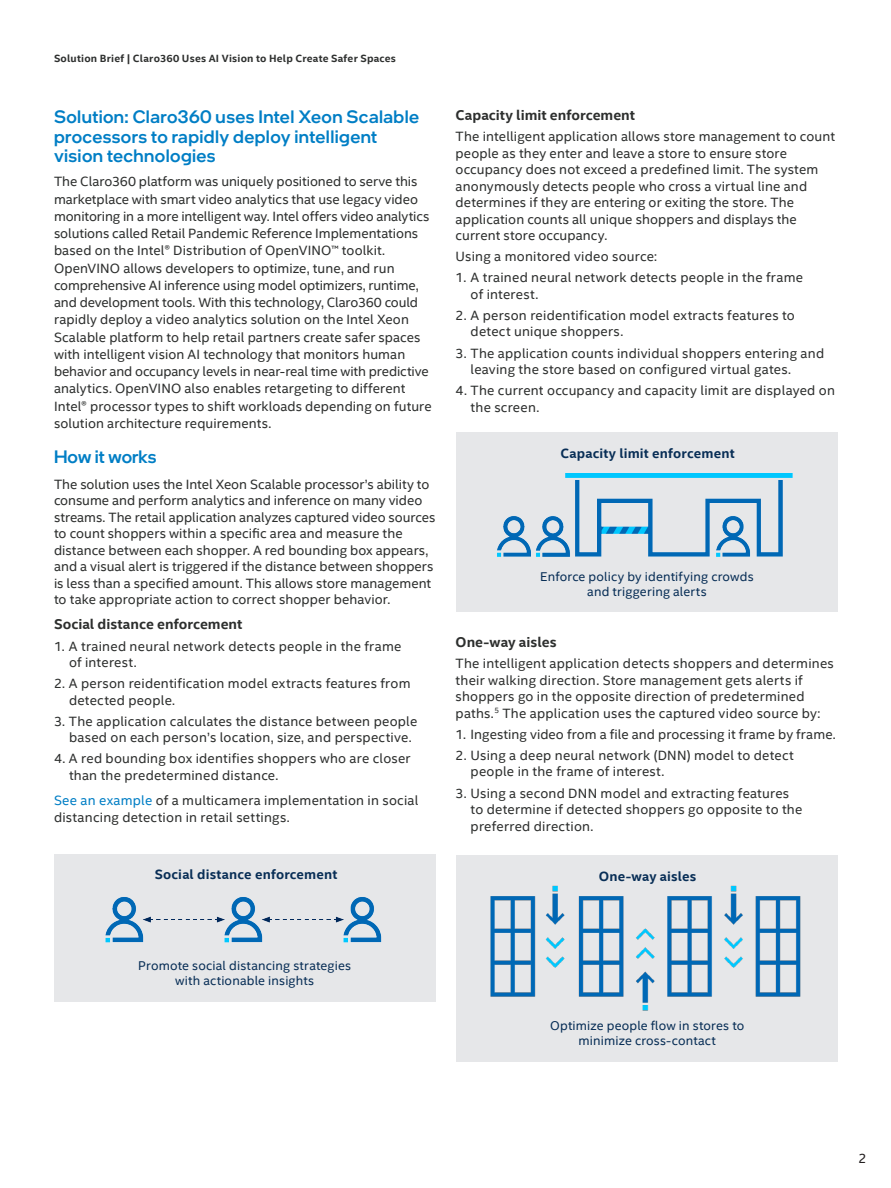
<style>
.page{position:relative;width:891px;height:1188px;background:#fff}
.page>*{position:absolute;margin:0;border:0;box-sizing:border-box;transform-origin:0 0}
.CopyHeaderBlue{font:500 18px/19.5px "Intel One Display";letter-spacing:.02em;color:#007ec5}
.MainCopy___Caption{font:500 18px "Intel One Display";letter-spacing:-.005em;color:#007ec5}
.MainCopy___Caption-2{font:700 14.25px "Intel Clear";color:#2d2f2e}
.MainCopy___Caption-3{font:13.5px/16.5px "Intel Clear";letter-spacing:.01em;color:#2d2f2e}
.Lgl_-_Footnotes_and{font:700 13.5px "Intel Clear";letter-spacing:.015em;color:#082e56}
.t1{font:13.5px "Intel Clear";color:#231f20}
.Lgl_-_Footnotes_and-2{font:12.75px/15px "Intel Clear";letter-spacing:.015em;color:#082e56;text-align:center}
.t2{font:700 10.5px "Intel Clear";letter-spacing:.02em;color:#2d2f2e}
.s1{color:#007ec5}
</style>
<div class="page">
<div style="left:457px;top:432px;width:381px;height:180px;background:#e6e7e9"></div>
<img style="left:497px;top:473px;width:296px;height:84px">
<div style="left:456px;top:855px;width:382px;height:206px;background:#e6e7e9"></div>
<img style="left:490px;top:885px;width:311px;height:126px">
<div style="left:54px;top:855px;width:381px;height:147px;background:#e6e7e9"></div>
<img style="left:105px;top:897px;width:277px;height:46px">
<p class="t2" style="left:54px;top:51px;width:344px">Solution Brief | Claro360 Uses AI Vision to Help Create Safer Spaces</p>
<p class="CopyHeaderBlue" style="left:54px;top:107px;width:367px">Solution: Claro360 uses Intel Xeon Scalable processors to rapidly deploy intelligent vision technologies</p>
<p class="MainCopy___Caption-3" style="left:54px;top:173px;width:379px;line-height:17.2px">The Claro360 platform was uniquely positioned to serve this marketplace with smart video analytics that use legacy video monitoring in a more intelligent way. Intel offers video analytics solutions called Retail Pandemic Reference Implementations based on the Intel® Distribution of OpenVINO™ toolkit.<br>OpenVINO allows developers to optimize, tune, and run comprehensive AI inference using model optimizers, runtime, and development tools. With this technology, Claro360 could rapidly deploy a video analytics solution on the Intel Xeon Scalable platform to help retail partners create safer spaces with intelligent vision AI technology that monitors human behavior and occupancy levels in near-real time with predictive analytics. OpenVINO also enables retargeting to different Intel® processor types to shift workloads depending on future solution architecture requirements.</p>
<p class="MainCopy___Caption" style="left:54px;top:445px;width:104px">How it works</p>
<p class="MainCopy___Caption-3" style="left:54px;top:475px;width:383px">The solution uses the Intel Xeon Scalable processor’s ability to consume and perform analytics and inference on many video streams. The retail application analyzes captured video sources to count shoppers within a specific area and measure the distance between each shopper. A red bounding box appears, and a visual alert is triggered if the distance between shoppers is less than a specified amount. This allows store management to take appropriate action to correct shopper behavior.</p>
<p class="MainCopy___Caption-2" style="left:54px;top:615px;width:190px">Social distance enforcement</p>
<p class="MainCopy___Caption-3" style="left:69px;top:637px;width:334px;text-indent:-15px">1. A trained neural network detects people in the frame of interest.</p>
<p class="MainCopy___Caption-3" style="left:69px;top:675px;width:343px;text-indent:-15px">2. A person reidentification model extracts features from detected people.</p>
<p class="MainCopy___Caption-3" style="left:69px;top:712px;width:350px;text-indent:-15px">3. The application calculates the distance between people based on each person’s location, size, and perspective.</p>
<p class="MainCopy___Caption-3" style="left:69px;top:750px;width:343px;text-indent:-15px">4. A red bounding box identifies shoppers who are closer than the predetermined distance.</p>
<p class="MainCopy___Caption-3" style="left:54px;top:792px;width:366px"><span class="s1">See an example</span> of a multicamera implementation in social distancing detection in retail settings.</p>
<p class="Lgl_-_Footnotes_and" style="left:155px;top:865px;width:184px">Social distance enforcement</p>
<p class="MainCopy___Caption-2" style="left:456px;top:105px;width:181px">Capacity limit enforcement</p>
<p class="MainCopy___Caption-3" style="left:456px;top:128px;width:381px">The intelligent application allows store management to count people as they enter and leave a store to ensure store occupancy does not exceed a predefined limit. The system anonymously detects people who cross a virtual line and determines if they are entering or exiting the store. The application counts all unique shoppers and displays the current store occupancy.</p>
<p class="MainCopy___Caption-3" style="left:456px;top:248px;width:203px">Using a monitored video source:</p>
<p class="MainCopy___Caption-3" style="left:471px;top:269px;width:334px;text-indent:-15px">1. A trained neural network detects people in the frame of interest.</p>
<p class="MainCopy___Caption-3" style="left:471px;top:307px;width:326px;text-indent:-15px">2. A person reidentification model extracts features to detect unique shoppers.</p>
<p class="MainCopy___Caption-3" style="left:471px;top:344px;width:355px;text-indent:-15px">3. The application counts individual shoppers entering and leaving the store based on configured virtual gates.</p>
<p class="MainCopy___Caption-3" style="left:471px;top:382px;width:366px;text-indent:-15px">4. The current occupancy and capacity limit are displayed on the screen.</p>
<p class="Lgl_-_Footnotes_and" style="left:561px;top:444px;width:176px">Capacity limit enforcement</p>
<p class="Lgl_-_Footnotes_and-2" style="left:540px;top:568px;width:215px">Enforce policy by identifying crowds and triggering alerts</p>
<p class="MainCopy___Caption-2" style="left:456px;top:632px;width:102px">One-way aisles</p>
<p class="MainCopy___Caption-3" style="left:456px;top:655px;width:380px">The intelligent application detects shoppers and determines their walking direction. Store management gets alerts if shoppers go in the opposite direction of predetermined paths.<sup>5</sup> The application uses the captured video source by:</p>
<p class="MainCopy___Caption-3" style="left:456px;top:726px;width:382px">1. Ingesting video from a file and processing it frame by frame.</p>
<p class="MainCopy___Caption-3" style="left:471px;top:747px;width:325px;text-indent:-15px">2. Using a deep neural network (DNN) model to detect people in the frame of interest.</p>
<p class="MainCopy___Caption-3" style="left:471px;top:784px;width:333px;text-indent:-15px">3. Using a second DNN model and extracting features to determine if detected shoppers go opposite to the preferred direction.</p>
<p class="Lgl_-_Footnotes_and" style="left:599px;top:867px;width:99px">One-way aisles</p>
<p class="Lgl_-_Footnotes_and-2" style="left:138px;top:957px;width:214px">Promote social distancing strategies with actionable insights</p>
<p class="Lgl_-_Footnotes_and-2" style="left:550px;top:1018px;width:196px">Optimize people flow in stores to minimize cross-contact</p>
<p class="t1" style="left:858px;top:1149px;width:10px">2</p>
</div>
